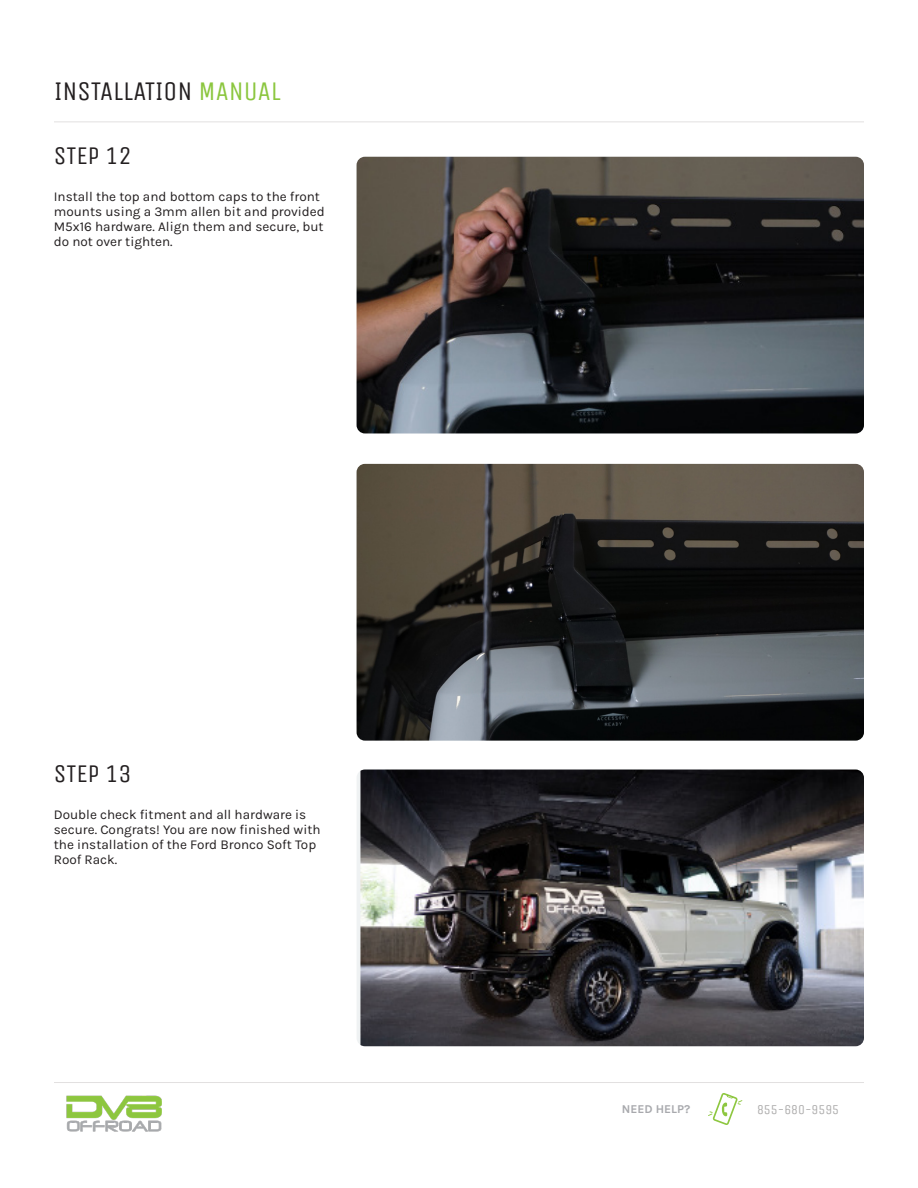
<style>
.page{position:relative;width:918px;height:1188px;background:#fff}
.page>*{position:absolute;margin:0;border:0;box-sizing:border-box;transform-origin:0 0}
.t1{font:27px "Unica One";color:#231f20}
.t2{font:25.5px "Unica One";color:#231f20}
.Body{font:13.5px/15px "Karla";color:#231f20}
.t3{font:13.5px "Unica One";color:#aeadad}
.t4{font:700 12px "Karla";color:#a8a9ad}
.s1{color:#8bc63e}
</style>
<div class="page">
<img style="left:357px;top:464px;width:507px;height:277px">
<img style="left:360px;top:770px;width:504px;height:276px">
<img style="left:357px;top:157px;width:507px;height:276px">
<svg style="left:708px;top:1093px;width:34px;height:32px"></svg>
<hr style="left:54px;top:122px;width:810px;height:1px;background:#e2e0e0">
<hr style="left:54px;top:1082px;width:810px;height:1px;background:#e2e0e0">
<img style="left:66px;top:1095px;width:96px;height:37px">
<p class="t1" style="left:54px;top:76px;width:228px">INSTALLATION <span class="s1">MANUAL</span></p>
<p class="t2" style="left:54px;top:141px;width:79px">STEP 12</p>
<p class="Body" style="left:54px;top:189px;width:273px">Install the top and bottom caps to the front mounts using a 3mm allen bit and provided M5x16 hardware. Align them and secure, but do not over tighten.</p>
<p class="t2" style="left:54px;top:758px;width:79px">STEP 13</p>
<p class="Body" style="left:54px;top:806px;width:268px">Double check fitment and all hardware is secure. Congrats! You are now finished with the installation of the Ford Bronco Soft Top Roof Rack.</p>
<p class="t4" style="left:622px;top:1101px;width:70px">NEED HELP?</p>
<p class="t3" style="left:757px;top:1102px;width:84px">855-680-9595</p>
</div>
